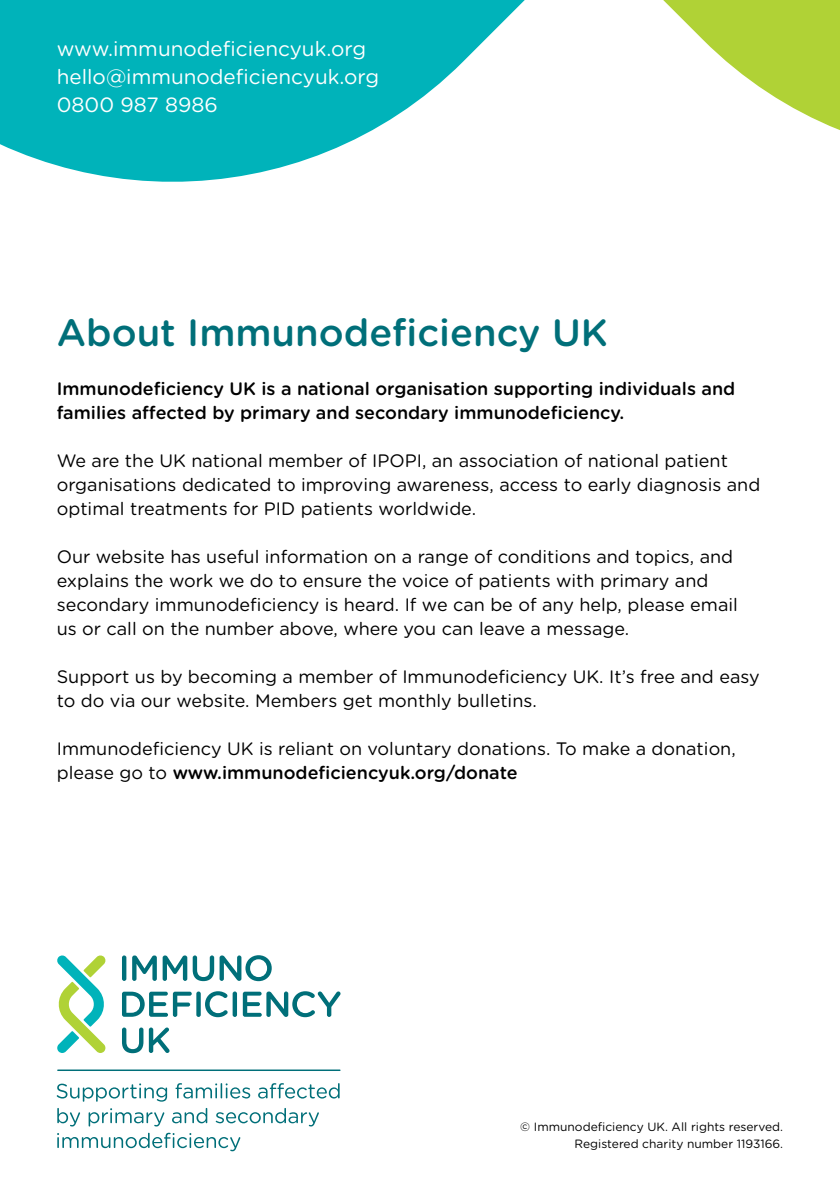
<style>
.page{position:relative;width:840px;height:1191px;background:#fff}
.page>*{position:absolute;margin:0;border:0;box-sizing:border-box;transform-origin:0 0}
.t1{font:500 38px "Gotham Rounded";color:#006f79}
.t2{font:20.6px/28px "Gotham Rounded";color:#fff}
.t3{font:18px/24px "Gotham Rounded";color:#000}
.t4{font:500 18px/24px "Gotham Rounded";color:#000}
.t5{font:12px/17px "Gotham Rounded";color:#000;text-align:right}
.s1{font-weight:500}
</style>
<div class="page">
<svg style="left:0;top:0;width:85px;height:173px;background:#13b8bf"></svg>
<svg style="left:57px;top:955px;width:49px;height:98px"></svg>
<hr style="left:122px;top:955px;width:4px;height:26px;background:#006f79;border-radius:2px">
<svg style="left:132px;top:955px;width:139px;height:26px"></svg>
<svg style="left:122px;top:991px;width:70px;height:26px"></svg>
<div style="left:196px;top:991px;width:5px;height:26px;background:#006f79;border-radius:2px"></div>
<svg style="left:205px;top:991px;width:22px;height:26px"></svg>
<div style="left:232px;top:991px;width:5px;height:26px;background:#006f79;border-radius:2px"></div>
<svg style="left:243px;top:991px;width:97px;height:26px"></svg>
<svg style="left:122px;top:1027px;width:21px;height:26px"></svg>
<svg style="left:149px;top:1027px;width:20px;height:26px"></svg>
<svg style="left:57px;top:1083px;width:110px;height:18px"></svg>
<svg style="left:175px;top:1083px;width:75px;height:15px"></svg>
<svg style="left:258px;top:1083px;width:81px;height:15px"></svg>
<svg style="left:57px;top:1108px;width:23px;height:18px"></svg>
<svg style="left:89px;top:1108px;width:75px;height:18px"></svg>
<svg style="left:172px;top:1108px;width:35px;height:15px"></svg>
<svg style="left:216px;top:1108px;width:103px;height:18px"></svg>
<svg style="left:57px;top:1132px;width:183px;height:19px"></svg>
<hr style="left:57px;top:1069px;width:283px;height:2px;background:#006f79">
<svg style="left:85px;top:0;width:754px;height:182px"></svg>
<p class="t2" style="left:57px;top:34px;width:324px">www.immunodeficiencyuk.org hello@immunodeficiencyuk.org<br>0800 987 8986</p>
<h1 class="t1" style="left:57px;top:306px;width:552px">About Immunodeficiency UK</h1>
<p class="t4" style="left:57px;top:376px;width:679px">Immunodeficiency UK is a national organisation supporting individuals and families affected by primary and secondary immunodeficiency.</p>
<p class="t3" style="left:57px;top:447px;width:704px">We are the UK national member of IPOPI, an association of national patient organisations dedicated to improving awareness, access to early diagnosis and optimal treatments for PID patients worldwide.</p>
<p class="t3" style="left:57px;top:543px;width:682px">Our website has useful information on a range of conditions and topics, and explains the work we do to ensure the voice of patients with primary and secondary immunodeficiency is heard. If we can be of any help, please email us or call on the number above, where you can leave a message.</p>
<p class="t3" style="left:57px;top:663px;width:704px">Support us by becoming a member of Immunodeficiency UK. It’s free and easy to do via our website. Members get monthly bulletins.</p>
<p class="t3" style="left:57px;top:735px;width:680px">Immunodeficiency UK is reliant on voluntary donations. To make a donation, please go to <span class="s1">www.immunodeficiencyuk.org/donate</span></p>
<p class="t5" style="left:520px;top:1117px;width:264px">© Immunodeficiency UK. All rights reserved.<br>Registered charity number 1193166.</p>
</div>
